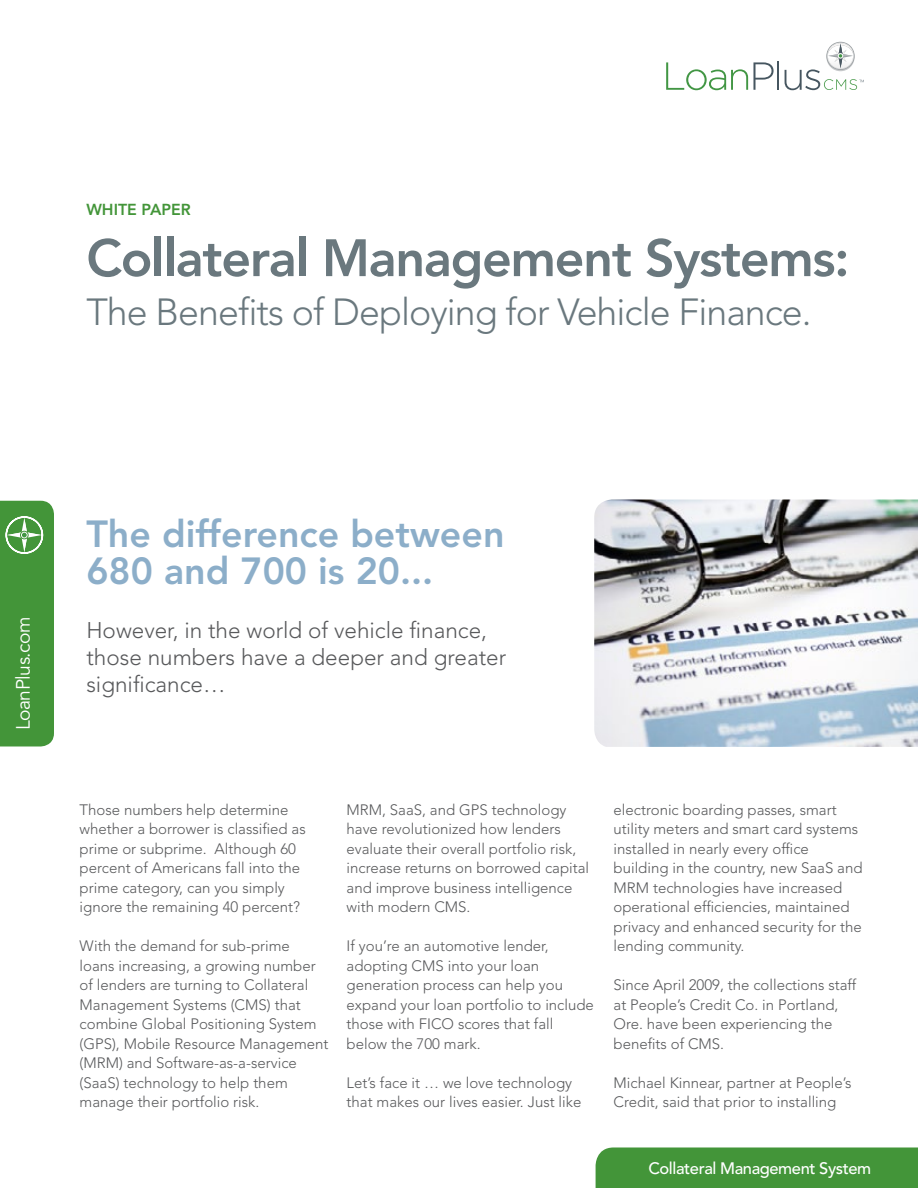
<style>
.page{position:relative;width:918px;height:1188px;background:#fff}
.page>*{position:absolute;margin:0;border:0;box-sizing:border-box;transform-origin:0 0}
.t1{font:800 52.05px "Avenir LT Std";letter-spacing:-.025em;color:#6a787e}
.t2{font:300 37.5px "Avenir LT Std";letter-spacing:-.025em;color:#6a787e}
.t3{font:800 37.5px/37.5px "Avenir LT Std";color:#8caec9}
.t4{font:300 22.5px/27px "Avenir LT Std";color:#58595b}
.t5{font:19.35px "Avenir";letter-spacing:-.025em;color:#fff}
.t6{font:500 16.5px "Avenir LT Std";letter-spacing:-.025em;color:#fff}
.t7{font:800 15.9px "Avenir LT Std";color:#439539}
.t8{font:300 15px/19.5px "Avenir LT Std";color:#58595b}
</style>
<div class="page">
<img style="left:594px;top:500px;width:324px;height:247px">
<svg style="left:666px;top:62px;width:108px;height:28px"></svg>
<hr style="left:777px;top:61px;width:2px;height:29px;background:#465660">
<div style="left:826px;top:42px;width:29px;height:28px;background:#afb2b5;border-radius:50%"></div>
<svg style="left:785px;top:43px;width:79px;height:47px"></svg>
<div style="left:596px;top:1148px;width:322px;height:40px;background:#439539"></div>
<div style="left:0;top:501px;width:54px;height:245px;background:#439539"></div>
<p class="t7" style="left:86px;top:200px;width:106px">WHITE PAPER</p>
<h1 class="t1" style="left:86px;top:227px;width:765px">Collateral Management Systems:</h1>
<h2 class="t2" style="left:86px;top:290px;width:727px">The Benefits of Deploying for Vehicle Finance.</h2>
<p class="t5" style="left:12px;top:730px;width:115px;rotate:-90deg">LoanPlus.com</p>
<h2 class="t3" style="left:86px;top:515px;width:420px">The difference between<br>680 and 700 is 20...</h2>
<h3 class="t4" style="left:86px;top:617px;width:421px">However, in the world of vehicle finance, those numbers have a deeper and greater significance…</h3>
<p class="t8" style="left:80px;top:800px;width:228px">Those numbers help determine whether a borrower is classified as prime or subprime. Although 60 percent of Americans fall into the prime category, can you simply ignore the remaining 40 percent?</p>
<p class="t8" style="left:80px;top:936px;width:251px">With the demand for sub-prime loans increasing, a growing number of lenders are turning to Collateral Management Systems (CMS) that combine Global Positioning System (GPS), Mobile Resource Management (MRM) and Software-as-a-service (SaaS) technology to help them manage their portfolio risk.</p>
<p class="t8" style="left:347px;top:800px;width:244px">MRM, SaaS, and GPS technology have revolutionized how lenders evaluate their overall portfolio risk, increase returns on borrowed capital and improve business intelligence with modern CMS.</p>
<p class="t8" style="left:347px;top:936px;width:249px">If you’re an automotive lender, adopting CMS into your loan generation process can help you expand your loan portfolio to include those with FICO scores that fall below the 700 mark.</p>
<p class="t8" style="left:347px;top:1073px;width:236px">Let’s face it … we love technology that makes our lives easier. Just like</p>
<p class="t8" style="left:614px;top:800px;width:251px">electronic boarding passes, smart utility meters and smart card systems installed in nearly every office building in the country, new SaaS and MRM technologies have increased operational efficiencies, maintained privacy and enhanced security for the lending community.</p>
<p class="t8" style="left:614px;top:975px;width:244px">Since April 2009, the collections staff at People’s Credit Co. in Portland,<br>Ore. have been experiencing the benefits of CMS.</p>
<p class="t8" style="left:614px;top:1073px;width:239px">Michael Kinnear, partner at People’s<br>Credit, said that prior to installing</p>
<p class="t6" style="left:648px;top:1158px;width:224px">Collateral Management System</p>
</div>
